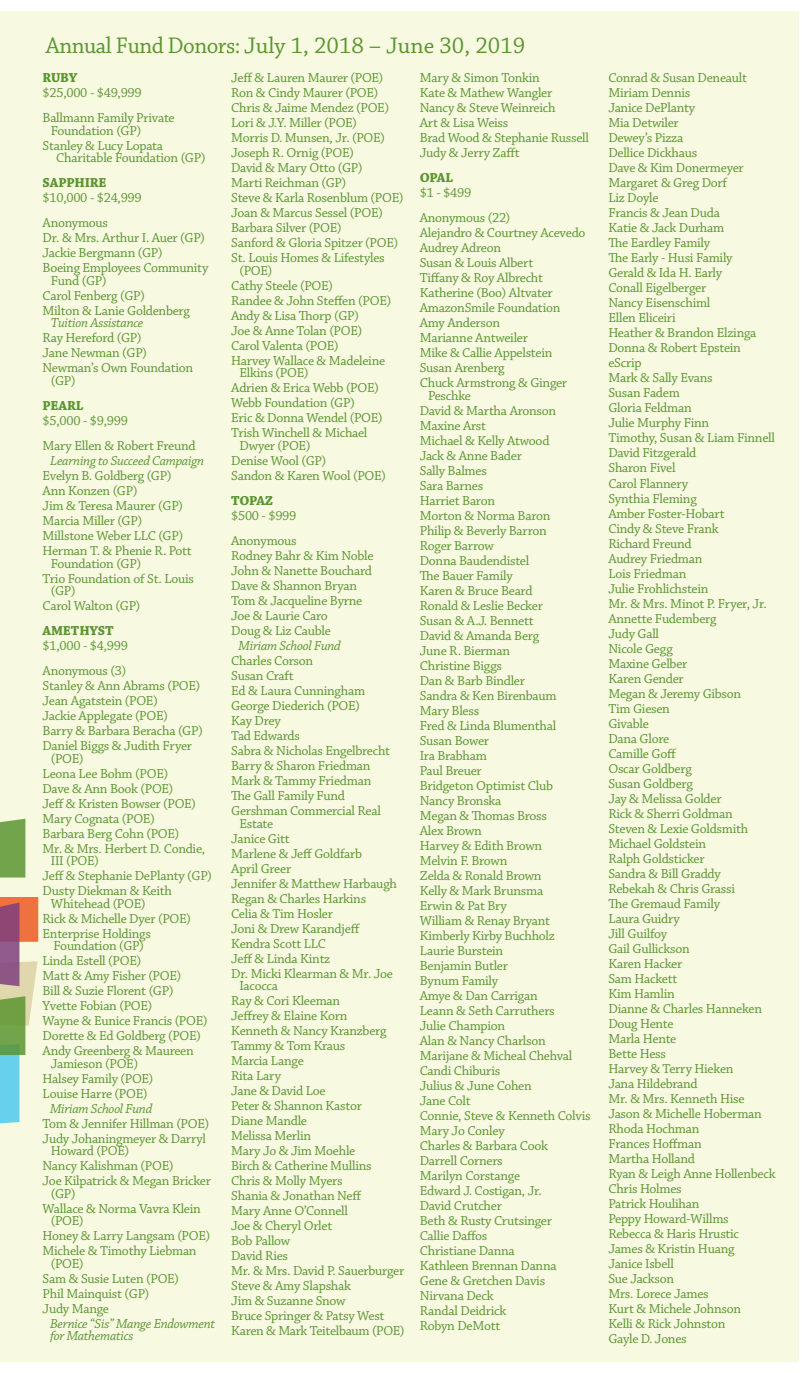
<style>
.page{position:relative;width:810px;height:1373px;background:#fff}
.page>*{position:absolute;margin:0;border:0;box-sizing:border-box;transform-origin:0 0}
.t1{font:23.75px "Chaparral Pro";letter-spacing:-.01em;color:#5b9530}
.t2{font:13.75px/15px "Chaparral Pro";letter-spacing:-.02em;color:#5b9530}
.t3{font:italic 13.75px/12.5px "Chaparral Pro";letter-spacing:-.02em;color:#5b9530}
.t4{font:700 13.75px "Chaparral Pro";letter-spacing:-.02em;color:#5b9530}
</style>
<div class="page">
<div style="left:0;top:11px;width:799px;height:1350px;background:#f7f9e1"></div>
<svg style="left:0;top:818px;width:25px;height:59px"></svg>
<svg style="left:0;top:897px;width:38px;height:227px"></svg>
<h1 class="t1" style="left:46px;top:32px;width:481px">Annual Fund Donors: July 1, 2018 – June 30, 2019</h1>
<p class="t4" style="left:43px;top:70px;width:36px">RUBY</p>
<p class="t2" style="left:43px;top:81px;width:134px;line-height:25px">$25,000 - $49,999<br>Ballmann Family Private</p>
<p class="t2" style="left:43px;top:124px;width:122px;text-indent:8px">Foundation (GP)<br>Stanley &amp; Lucy Lopata</p>
<p class="t2" style="left:56px;top:151px;width:151px">Charitable Foundation (GP)</p>
<p class="t4" style="left:43px;top:175px;width:65px">SAPPHIRE</p>
<p class="t2" style="left:43px;top:186px;width:101px;line-height:25px">$10,000 - $24,999<br>Anonymous</p>
<p class="t2" style="left:43px;top:231px;width:167px">Dr. &amp; Mrs. Arthur I. Auer (GP)<br>Jackie Bergmann (GP)<br>Boeing Employees Community</p>
<p class="t2" style="left:43px;top:274px;width:149px;text-indent:8px">Fund (GP)<br>Carol Fenberg (GP)<br>Milton &amp; Lanie Goldenberg</p>
<p class="t3" style="left:51px;top:317px;width:94px">Tuition Assistance</p>
<p class="t2" style="left:43px;top:331px;width:152px">Ray Hereford (GP)<br>Jane Newman (GP)<br>Newman’s Own Foundation</p>
<p class="t2" style="left:51px;top:374px;width:26px">(GP)</p>
<p class="t4" style="left:43px;top:397px;width:42px">PEARL</p>
<p class="t2" style="left:43px;top:409px;width:155px;line-height:25px">$5,000 - $9,999<br>Mary Ellen &amp; Robert Freund</p>
<p class="t3" style="left:50px;top:455px;width:156px">Learning to Succeed Campaign</p>
<p class="t2" style="left:43px;top:469px;width:151px">Evelyn B. Goldberg (GP)<br>Ann Konzen (GP)<br>Jim &amp; Teresa Maurer (GP)<br>Marcia Miller (GP)<br>Millstone Weber LLC (GP)<br>Herman T. &amp; Phenie R. Pott</p>
<p class="t2" style="left:43px;top:556px;width:153px;text-indent:8px">Foundation (GP)<br>Trio Foundation of St. Louis</p>
<p class="t2" style="left:43px;top:584px;width:99px;text-indent:8px">(GP)<br>Carol Walton (GP)</p>
<p class="t4" style="left:43px;top:622px;width:72px">AMETHYST</p>
<p class="t2" style="left:43px;top:634px;width:87px;line-height:25px">$1,000 - $4,999<br>Anonymous (3)</p>
<p class="t2" style="left:43px;top:679px;width:162px">Stanley &amp; Ann Abrams (POE)<br>Jean Agatstein (POE)<br>Jackie Applegate (POE)<br>Barry &amp; Barbara Beracha (GP)<br>Daniel Biggs &amp; Judith Fryer</p>
<p class="t2" style="left:43px;top:751px;width:164px;text-indent:8px">(POE)<br>Leona Lee Bohm (POE)<br>Dave &amp; Ann Book (POE)<br>Jeff &amp; Kristen Bowser (POE)<br>Mary Cognata (POE)<br>Barbara Berg Cohn (POE)<br>Mr. &amp; Mrs. Herbert D. Condie,</p>
<p class="t2" style="left:43px;top:854px;width:171px;text-indent:8px">III (POE)<br>Jeff &amp; Stephanie DePlanty (GP)<br>Dusty Diekman &amp; Keith</p>
<p class="t2" style="left:43px;top:896px;width:150px;text-indent:8px">Whitehead (POE)<br>Rick &amp; Michelle Dyer (POE)<br>Enterprise Holdings</p>
<p class="t2" style="left:43px;top:939px;width:167px;text-indent:11px">Foundation (GP)<br>Linda Estell (POE)<br>Matt &amp; Amy Fisher (POE)<br>Bill &amp; Suzie Florent (GP)<br>Yvette Fobian (POE)<br>Wayne &amp; Eunice Francis (POE)<br>Dorette &amp; Ed Goldberg (POE)<br>Andy Greenberg &amp; Maureen</p>
<p class="t2" style="left:43px;top:1056px;width:112px;text-align:center">Jamieson (POE)<br>Halsey Family (POE)<br>Louise Harre (POE)</p>
<p class="t3" style="left:50px;top:1102px;width:104px">Miriam School Fund</p>
<p class="t2" style="left:43px;top:1116px;width:168px">Tom &amp; Jennifer Hillman (POE)<br>Judy Johaningmeyer &amp; Darryl</p>
<p class="t2" style="left:43px;top:1144px;width:170px;text-indent:8px">Howard (POE)<br>Nancy Kalishman (POE)<br>Joe Kilpatrick &amp; Megan Bricker</p>
<p class="t2" style="left:43px;top:1186px;width:160px;text-indent:8px">(GP)<br>Wallace &amp; Norma Vavra Klein</p>
<p class="t2" style="left:43px;top:1214px;width:169px;text-indent:8px">(POE)<br>Honey &amp; Larry Langsam (POE)<br>Michele &amp; Timothy Liebman</p>
<p class="t2" style="left:43px;top:1256px;width:138px;text-indent:8px">(POE)<br>Sam &amp; Susie Luten (POE)<br>Phil Mainquist (GP)<br>Judy Mange</p>
<p class="t3" style="left:50px;top:1317px;width:167px">Bernice “Sis” Mange Endowment for Mathematics</p>
<p class="t2" style="left:231px;top:71px;width:174px">Jeff &amp; Lauren Maurer (POE)<br>Ron &amp; Cindy Maurer (POE)<br>Chris &amp; Jaime Mendez (POE)<br>Lori &amp; J.Y. Miller (POE)<br>Morris D. Munsen, Jr. (POE)<br>Joseph R. Ornig (POE)<br>David &amp; Mary Otto (GP)<br>Marti Reichman (GP)<br>Steve &amp; Karla Rosenblum (POE)<br>Joan &amp; Marcus Sessel (POE)<br>Barbara Silver (POE)<br>Sanford &amp; Gloria Spitzer (POE)<br>St. Louis Homes &amp; Lifestyles</p>
<p class="t2" style="left:231px;top:264px;width:162px;text-indent:8px">(POE)<br>Cathy Steele (POE)<br>Randee &amp; John Steffen (POE)<br>Andy &amp; Lisa Thorp (GP)<br>Joe &amp; Anne Tolan (POE)<br>Carol Valenta (POE)<br>Harvey Wallace &amp; Madeleine</p>
<p class="t2" style="left:231px;top:366px;width:153px;text-indent:8px">Elkins (POE)<br>Adrien &amp; Erica Webb (POE)<br>Webb Foundation (GP)<br>Eric &amp; Donna Wendel (POE)<br>Trish Winchell &amp; Michael</p>
<p class="t2" style="left:231px;top:439px;width:156px;text-indent:8px">Dwyer (POE)<br>Denise Wool (GP)<br>Sandon &amp; Karen Wool (POE)</p>
<p class="t4" style="left:231px;top:492px;width:44px">TOPAZ</p>
<p class="t2" style="left:231px;top:504px;width:67px;line-height:25px">$500 - $999<br>Anonymous</p>
<p class="t2" style="left:231px;top:549px;width:144px">Rodney Bahr &amp; Kim Noble<br>John &amp; Nanette Bouchard<br>Dave &amp; Shannon Bryan<br>Tom &amp; Jacqueline Byrne<br>Joe &amp; Laurie Caro<br>Doug &amp; Liz Cauble</p>
<p class="t3" style="left:239px;top:640px;width:104px">Miriam School Fund</p>
<p class="t2" style="left:231px;top:654px;width:160px">Charles Corson<br>Susan Craft<br>Ed &amp; Laura Cunningham<br>George Diederich (POE)<br>Kay Drey<br>Tad Edwards<br>Sabra &amp; Nicholas Engelbrecht<br>Barry &amp; Sharon Friedman<br>Mark &amp; Tammy Friedman<br>The Gall Family Fund<br>Gershman Commercial Real</p>
<p class="t2" style="left:231px;top:816px;width:167px;text-indent:8px">Estate<br>Janice Gitt<br>Marlene &amp; Jeff Goldfarb<br>April Greer<br>Jennifer &amp; Matthew Harbaugh<br>Regan &amp; Charles Harkins<br>Celia &amp; Tim Hosler<br>Joni &amp; Drew Karandjeff<br>Kendra Scott LLC<br>Jeff &amp; Linda Kintz<br>Dr. Micki Klearman &amp; Mr. Joe</p>
<p class="t2" style="left:231px;top:979px;width:175px;text-indent:8px">Iacocca<br>Ray &amp; Cori Kleeman<br>Jeffrey &amp; Elaine Korn<br>Kenneth &amp; Nancy Kranzberg<br>Tammy &amp; Tom Kraus<br>Marcia Lange<br>Rita Lary<br>Jane &amp; David Loe<br>Peter &amp; Shannon Kastor<br>Diane Mandle<br>Melissa Merlin<br>Mary Jo &amp; Jim Moehle<br>Birch &amp; Catherine Mullins<br>Chris &amp; Molly Myers<br>Shania &amp; Jonathan Neff<br>Mary Anne O’Connell<br>Joe &amp; Cheryl Orlet<br>Bob Pallow<br>David Ries<br>Mr. &amp; Mrs. David P. Sauerburger<br>Steve &amp; Amy Slapshak<br>Jim &amp; Suzanne Snow<br>Bruce Springer &amp; Patsy West<br>Karen &amp; Mark Teitelbaum (POE)</p>
<p class="t2" style="left:420px;top:71px;width:171px">Mary &amp; Simon Tonkin<br>Kate &amp; Mathew Wangler<br>Nancy &amp; Steve Weinreich<br>Art &amp; Lisa Weiss<br>Brad Wood &amp; Stephanie Russell<br>Judy &amp; Jerry Zafft</p>
<p class="t4" style="left:420px;top:170px;width:35px">OPAL</p>
<p class="t2" style="left:420px;top:181px;width:92px;line-height:25px">$1 - $499<br>Anonymous (22)</p>
<p class="t2" style="left:420px;top:226px;width:167px">Alejandro &amp; Courtney Acevedo<br>Audrey Adreon<br>Susan &amp; Louis Albert<br>Tiffany &amp; Roy Albrecht<br>Katherine (Boo) Altvater<br>AmazonSmile Foundation<br>Amy Anderson<br>Marianne Antweiler<br>Mike &amp; Callie Appelstein<br>Susan Arenberg<br>Chuck Armstrong &amp; Ginger</p>
<p class="t2" style="left:420px;top:389px;width:172px;text-indent:8px">Peschke<br>David &amp; Martha Aronson<br>Maxine Arst<br>Michael &amp; Kelly Atwood<br>Jack &amp; Anne Bader<br>Sally Balmes<br>Sara Barnes<br>Harriet Baron<br>Morton &amp; Norma Baron<br>Philip &amp; Beverly Barron<br>Roger Barrow<br>Donna Baudendistel<br>The Bauer Family<br>Karen &amp; Bruce Beard<br>Ronald &amp; Leslie Becker<br>Susan &amp; A.J. Bennett<br>David &amp; Amanda Berg<br>June R. Bierman<br>Christine Biggs<br>Dan &amp; Barb Bindler<br>Sandra &amp; Ken Birenbaum<br>Mary Bless<br>Fred &amp; Linda Blumenthal<br>Susan Bower<br>Ira Brabham<br>Paul Breuer<br>Bridgeton Optimist Club<br>Nancy Bronska<br>Megan &amp; Thomas Bross<br>Alex Brown<br>Harvey &amp; Edith Brown<br>Melvin F. Brown<br>Zelda &amp; Ronald Brown<br>Kelly &amp; Mark Brunsma<br>Erwin &amp; Pat Bry<br>William &amp; Renay Bryant<br>Kimberly Kirby Buchholz<br>Laurie Burstein<br>Benjamin Butler<br>Bynum Family<br>Amye &amp; Dan Carrigan<br>Leann &amp; Seth Carruthers<br>Julie Champion<br>Alan &amp; Nancy Charlson<br>Marijane &amp; Micheal Chehval<br>Candi Chiburis<br>Julius &amp; June Cohen<br>Jane Colt<br>Connie, Steve &amp; Kenneth Colvis<br>Mary Jo Conley<br>Charles &amp; Barbara Cook<br>Darrell Corners<br>Marilyn Corstange<br>Edward J. Costigan, Jr.<br>David Crutcher<br>Beth &amp; Rusty Crutsinger<br>Callie Daffos<br>Christiane Danna<br>Kathleen Brennan Danna<br>Gene &amp; Gretchen Davis<br>Nirvana Deck<br>Randal Deidrick<br>Robyn DeMott</p>
<p class="t2" style="left:608px;top:71px;width:169px">Conrad &amp; Susan Deneault<br>Miriam Dennis<br>Janice DePlanty<br>Mia Detwiler<br>Dewey’s Pizza<br>Dellice Dickhaus<br>Dave &amp; Kim Donermeyer<br>Margaret &amp; Greg Dorf<br>Liz Doyle<br>Francis &amp; Jean Duda<br>Katie &amp; Jack Durham<br>The Eardley Family<br>The Early - Husi Family<br>Gerald &amp; Ida H. Early<br>Conall Eigelberger<br>Nancy Eisenschiml<br>Ellen Eliceiri<br>Heather &amp; Brandon Elzinga<br>Donna &amp; Robert Epstein eScrip<br>Mark &amp; Sally Evans<br>Susan Fadem<br>Gloria Feldman<br>Julie Murphy Finn<br>Timothy, Susan &amp; Liam Finnell<br>David Fitzgerald<br>Sharon Fivel<br>Carol Flannery<br>Synthia Fleming<br>Amber Foster-Hobart<br>Cindy &amp; Steve Frank<br>Richard Freund<br>Audrey Friedman<br>Lois Friedman<br>Julie Frohlichstein<br>Mr. &amp; Mrs. Minot P. Fryer, Jr.<br>Annette Fudemberg<br>Judy Gall<br>Nicole Gegg<br>Maxine Gelber<br>Karen Gender<br>Megan &amp; Jeremy Gibson<br>Tim Giesen<br>Givable<br>Dana Glore<br>Camille Goff<br>Oscar Goldberg<br>Susan Goldberg<br>Jay &amp; Melissa Golder<br>Rick &amp; Sherri Goldman<br>Steven &amp; Lexie Goldsmith<br>Michael Goldstein<br>Ralph Goldsticker<br>Sandra &amp; Bill Graddy<br>Rebekah &amp; Chris Grassi<br>The Gremaud Family<br>Laura Guidry<br>Jill Guilfoy<br>Gail Gullickson<br>Karen Hacker<br>Sam Hackett<br>Kim Hamlin<br>Dianne &amp; Charles Hanneken<br>Doug Hente<br>Marla Hente<br>Bette Hess<br>Harvey &amp; Terry Hieken<br>Jana Hildebrand<br>Mr. &amp; Mrs. Kenneth Hise<br>Jason &amp; Michelle Hoberman<br>Rhoda Hochman<br>Frances Hoffman<br>Martha Holland<br>Ryan &amp; Leigh Anne Hollenbeck<br>Chris Holmes<br>Patrick Houlihan<br>Peppy Howard-Willms<br>Rebecca &amp; Haris Hrustic<br>James &amp; Kristin Huang<br>Janice Isbell<br>Sue Jackson<br>Mrs. Lorece James<br>Kurt &amp; Michele Johnson<br>Kelli &amp; Rick Johnston<br>Gayle D. Jones</p>
</div>
